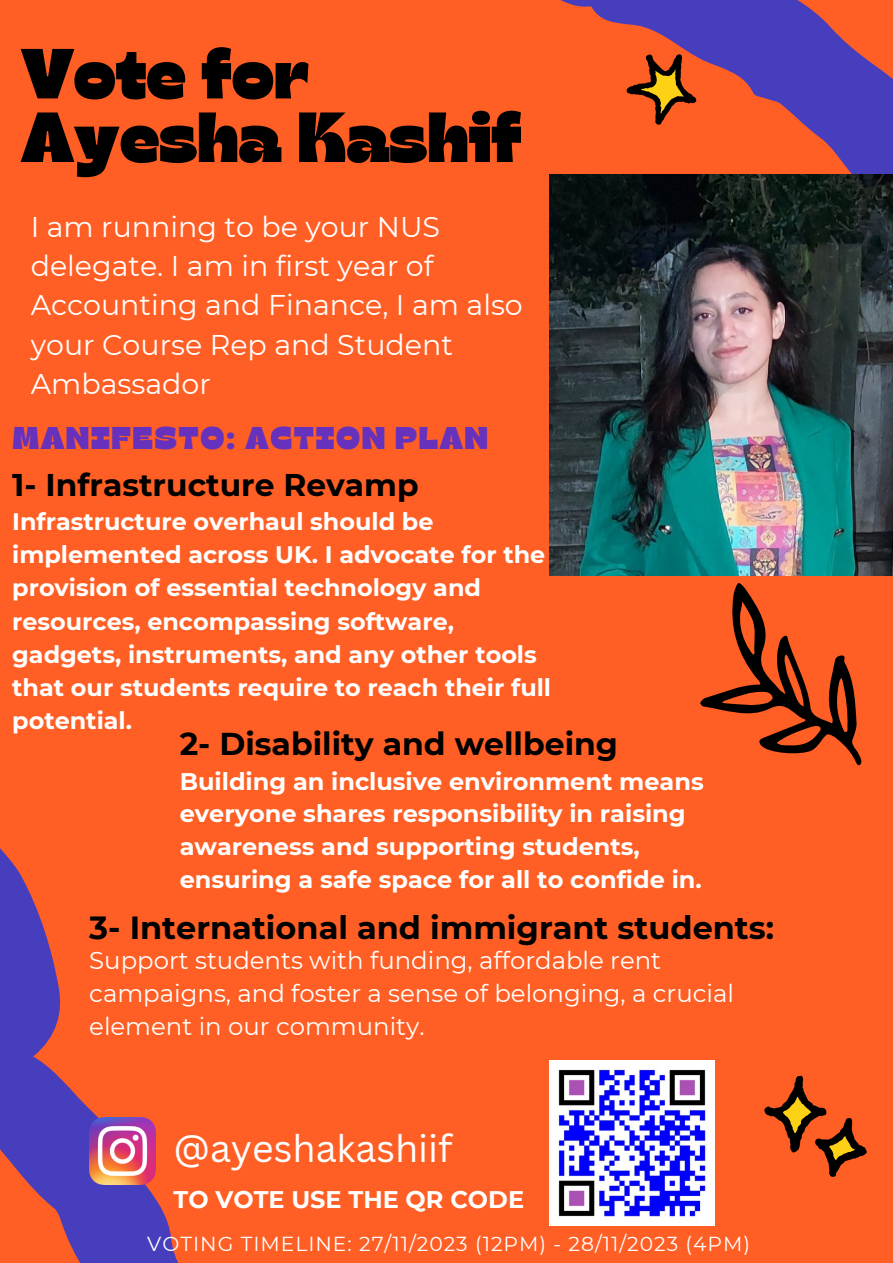
<style>
.page{position:relative;width:893px;height:1263px;background:#ff5f24}
.page>*{position:absolute;margin:0;border:0;box-sizing:border-box;transform-origin:0 0}
.t1{font:70.72px/63.6px "Gulfs Display";color:#000}
.t2{font:37.5px "Canva Sans";color:#fff}
.t3{font:700 32.03px "Montserrat";color:#000}
.t4{font:700 31.5px "Montserrat";color:#000}
.t5{font:31.5px "Gulfs Display";letter-spacing:.05em;color:#6631bc}
.t6{font:700 31.35px "Montserrat";color:#000}
.t7{font:28.5px/39.4px "Montserrat";color:#fff}
.t8{font:24.38px/33.2px "Montserrat";color:#fff}
.t9{font:700 24px/32.6px "Montserrat";color:#fff}
.t10{font:700 23.85px/33.2px "Montserrat";color:#fff}
.t11{font:20.25px "Montserrat";letter-spacing:.05em;color:#fff}
</style>
<div class="page">
<svg style="left:549px;top:0;width:344px;height:1083px"></svg>
<svg style="left:764px;top:1075px;width:103px;height:102px"></svg>
<svg style="left:617px;top:54px;width:79px;height:71px"></svg>
<svg style="left:0;top:848px;width:179px;height:415px"></svg>
<svg style="left:700px;top:583px;width:162px;height:184px"></svg>
<img style="left:89px;top:1118px;width:67px;height:66px">
<img style="left:549px;top:1060px;width:165px;height:165px">
<img style="left:549px;top:175px;width:344px;height:400px">
<p class="t1" style="left:21px;top:38px;width:502px">Vote for<br>Ayesha Kashif</p>
<p class="t7" style="left:31px;top:207px;width:493px">I am running to be your NUS delegate. I am in first year of<br>Accounting and Finance, I am also your Course Rep and Student<br>Ambassador</p>
<p class="t5" style="left:12px;top:417px;width:477px">MANIFESTO: ACTION PLAN</p>
<p class="t6" style="left:12px;top:466px;width:408px">1- Infrastructure Revamp</p>
<p class="t10" style="left:12px;top:505px;width:540px">Infrastructure overhaul should be implemented across UK. I advocate for the provision of essential technology and resources, encompassing software, gadgets, instruments, and any other tools that our students require to reach their full potential.</p>
<p class="t4" style="left:180px;top:725px;width:440px">2- Disability and wellbeing</p>
<p class="t9" style="left:180px;top:765px;width:525px">Building an inclusive environment means everyone shares responsibility in raising awareness and supporting students, ensuring a safe space for all to confide in.</p>
<p class="t3" style="left:89px;top:908px;width:686px">3- International and immigrant students:</p>
<p class="t8" style="left:89px;top:943px;width:646px">Support students with funding, affordable rent campaigns, and foster a sense of belonging, a crucial element in our community.</p>
<p class="t2" style="left:174px;top:1122px;width:280px">@ayeshakashiif</p>
<p class="t9" style="left:174px;top:1183px;width:352px">TO VOTE USE THE QR CODE</p>
<p class="t11" style="left:147px;top:1231px;width:604px">VOTING TIMELINE: 27/11/2023 (12PM) - 28/11/2023 (4PM)</p>
</div>
